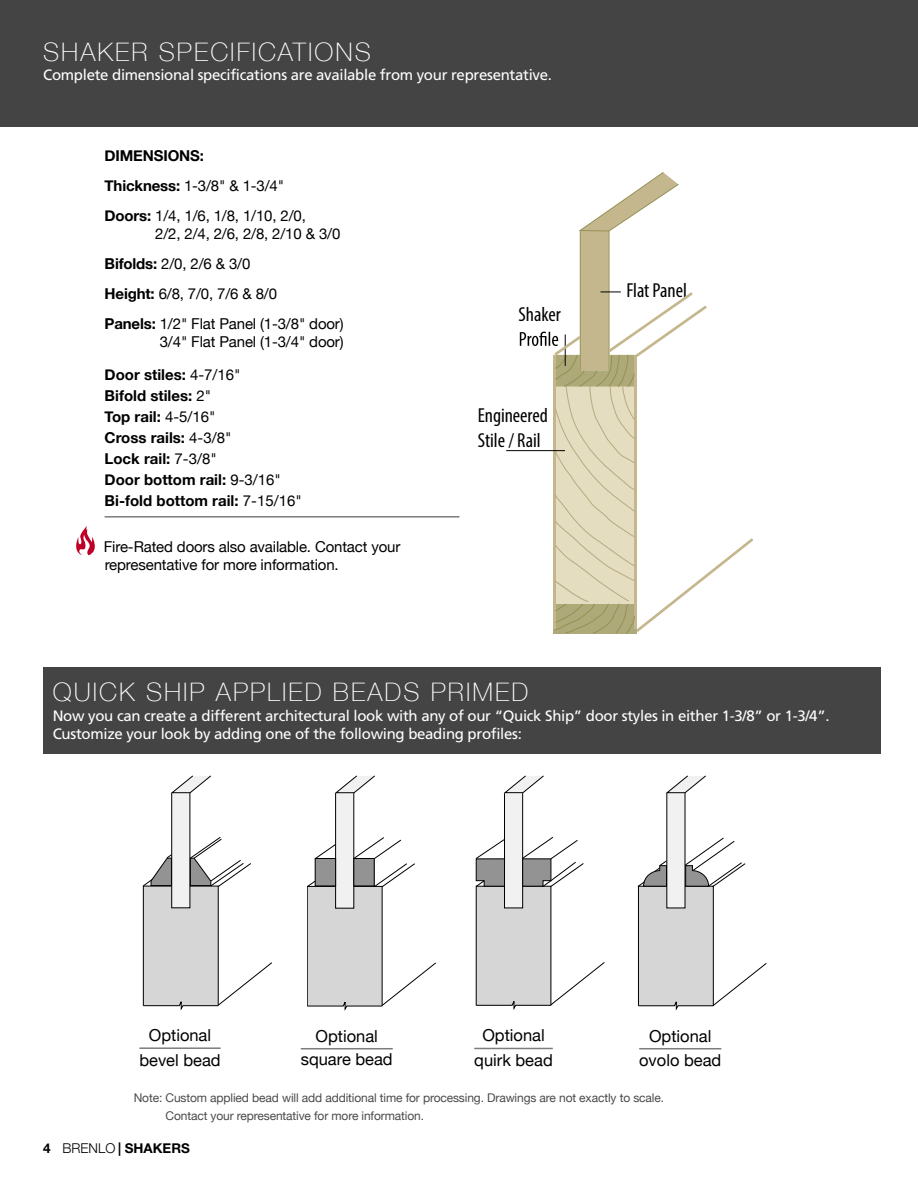
<style>
.page{position:relative;width:918px;height:1188px;background:#fff}
.page>*{position:absolute;margin:0;border:0;box-sizing:border-box;transform-origin:0 0}
.t1{font:100 25.5px "Helvetica Neue";letter-spacing:.08em;color:#fff}
.t2{font:condensed 20.25px/24.3px "Myriad Pro";color:#000}
.t3{font:16.5px/24.6px "Helvetica Neue";color:#000;text-align:center}
.t4{font:15px/30px "Helvetica Neue";letter-spacing:-.01em;color:#000}
.t5{font:15px/18px "Frutiger LT Std";letter-spacing:-.02em;color:#fff}
.t6{font:700 15px/21px "Helvetica Neue";color:#000}
.t7{font:700 13.5px "Helvetica Neue LT Std";color:#000}
.t8{font:12px/18px "Helvetica Neue";letter-spacing:-.01em;color:#494a4a}
.s1{font-weight:700}
.s2{font-weight:400}
.s3{font-family:"Helvetica Neue";font-weight:300}
</style>
<div class="page">
<div style="left:0;top:0;width:918px;height:126px;background:#444445"></div>
<div style="left:143px;top:886px;width:76px;height:120px;background:#d6d6d6;border:1px solid #000"></div>
<div style="left:171px;top:792px;width:19px;height:116px;background:#f1f1f1;border:1px solid #000"></div>
<svg style="left:143px;top:962px;width:129px;height:48px"></svg>
<svg style="left:171px;top:775px;width:40px;height:19px"></svg>
<svg style="left:142px;top:854px;width:31px;height:33px"></svg>
<svg style="left:189px;top:836px;width:62px;height:52px"></svg>
<div style="left:307px;top:886px;width:75px;height:120px;background:#d6d6d6"></div>
<div style="left:307px;top:886px;width:76px;height:120px;border:1px solid #000"></div>
<div style="left:335px;top:793px;width:19px;height:116px;background:#f1f1f1;border:1px solid #000"></div>
<div style="left:315px;top:859px;width:21px;height:27px;background:#939393"></div>
<div style="left:315px;top:858px;width:21px;height:28px;border:1px solid #000"></div>
<svg style="left:307px;top:962px;width:129px;height:48px"></svg>
<svg style="left:307px;top:880px;width:9px;height:8px"></svg>
<svg style="left:353px;top:836px;width:62px;height:52px"></svg>
<svg style="left:314px;top:843px;width:23px;height:17px"></svg>
<svg style="left:335px;top:775px;width:40px;height:19px"></svg>
<div style="left:476px;top:886px;width:75px;height:120px;background:#d6d6d6"></div>
<div style="left:504px;top:793px;width:19px;height:115px;background:#f1f1f1;border:1px solid #000"></div>
<svg style="left:476px;top:961px;width:128px;height:49px"></svg>
<svg style="left:522px;top:836px;width:62px;height:52px"></svg>
<svg style="left:476px;top:838px;width:30px;height:50px"></svg>
<svg style="left:503px;top:775px;width:41px;height:19px"></svg>
<div style="left:638px;top:886px;width:75px;height:120px;background:#d6d6d6"></div>
<div style="left:638px;top:886px;width:76px;height:120px;border:1px solid #000"></div>
<div style="left:666px;top:792px;width:19px;height:116px;background:#f1f1f1"></div>
<svg style="left:638px;top:962px;width:128px;height:48px"></svg>
<svg style="left:684px;top:837px;width:62px;height:51px"></svg>
<svg style="left:638px;top:860px;width:30px;height:28px"></svg>
<svg style="left:666px;top:775px;width:40px;height:19px"></svg>
<hr style="left:139px;top:1047px;width:82px;height:2px;background:#7c7c7c">
<hr style="left:301px;top:1048px;width:92px;height:1px;background:#7c7c7c">
<hr style="left:474px;top:1048px;width:79px;height:1px;background:#7c7c7c">
<hr style="left:639px;top:1048px;width:82px;height:1px;background:#7c7c7c">
<div style="left:43px;top:667px;width:837px;height:86px;background:#444445"></div>
<svg style="left:76px;top:526px;width:19px;height:29px"></svg>
<hr style="left:105px;top:516px;width:354px;height:2px;background:#7c7c7c">
<div style="left:580px;top:230px;width:29px;height:141px;background:#c5b78d"></div>
<hr style="left:580px;top:231px;width:1px;height:140px;background:#959154">
<hr style="left:609px;top:230px;width:1px;height:141px;background:#959154">
<hr style="left:506px;top:450px;width:59px;height:1px;background:#000">
<svg style="left:520px;top:290px;width:234px;height:344px"></svg>
<svg style="left:578px;top:172px;width:101px;height:66px"></svg>
<h1 class="t1" style="left:43px;top:32px;width:329px">SHAKER SPECIFICATIONS</h1>
<p class="t5" style="left:43px;top:66px;width:510px">Complete dimensional specifications are available from your representative.</p>
<p class="t4" style="left:105px;top:141px;width:203px"><span class="s1">DIMENSIONS:<br>Thickness:</span> 1-3/8" &amp; 1-3/4"<br><span class="s1">Doors:</span> 1/4, 1/6, 1/8, 1/10, 2/0,</p>
<p class="t4" style="left:105px;top:219px;width:241px;text-indent:51px">2/2, 2/4, 2/6, 2/8, 2/10 &amp; 3/0<br><span class="s1">Bifolds:</span> 2/0, 2/6 &amp; 3/0<br><span class="s1">Height:</span> 6/8, 7/0, 7/6 &amp; 8/0<br><span class="s1">Panels:</span> 1/2" Flat Panel (1-3/8" door)</p>
<p class="t4" style="left:160px;top:327px;width:185px">3/4" Flat Panel (1-3/4" door)</p>
<p class="t6" style="left:105px;top:364px;width:199px">Door stiles: <span class="s2">4-7/16"<br></span>Bifold stiles: <span class="s2">2"<br></span>Top rail: <span class="s2">4-5/16"<br></span>Cross rails: <span class="s2">4-3/8"<br></span>Lock rail: <span class="s2">7-3/8"<br></span>Door bottom rail: <span class="s2">9-3/16"<br></span>Bi-fold bottom rail: <span class="s2">7-15/16"</span></p>
<p class="t4" style="left:104px;top:539px;width:298px;line-height:18px">Fire-Rated doors also available. Contact your representative for more information.</p>
<h2 class="t2" style="left:519px;top:302px;width:44px">Shaker</h2>
<h2 class="t2" style="left:478px;top:403px;width:72px">Engineered<br>Stile / Rail</h2>
<h2 class="t2" style="left:626px;top:278px;width:62px">Flat Panel</h2>
<h1 class="t1" style="left:53px;top:673px;width:477px">QUICK SHIP APPLIED BEADS PRIMED</h1>
<p class="t5" style="left:53px;top:706px;width:778px">Now you can create a different architectural look with any of our “Quick Ship” door styles in either 1-3/8” or 1-3/4”.<br>Customize your look by adding one of the following beading profiles:</p>
<p class="t3" style="left:139px;top:1024px;width:83px">Optional bevel bead</p>
<p class="t3" style="left:316px;top:1024px;width:64px">Optional</p>
<p class="t3" style="left:301px;top:1047px;width:94px">square bead</p>
<p class="t3" style="left:482px;top:1024px;width:64px">Optional</p>
<p class="t3" style="left:474px;top:1049px;width:80px">quirk bead</p>
<p class="t3" style="left:649px;top:1024px;width:64px">Optional</p>
<p class="t3" style="left:639px;top:1049px;width:84px">ovolo bead</p>
<p class="t8" style="left:166px;top:1089px;width:500px;text-indent:-32px">Note: Custom applied bead will add additional time for processing. Drawings are not exactly to scale.<br>Contact your representative for more information.</p>
<p class="t7" style="left:43px;top:1140px;width:148px">4 <span class="s3">BRENLO</span> | SHAKERS</p>
</div>
